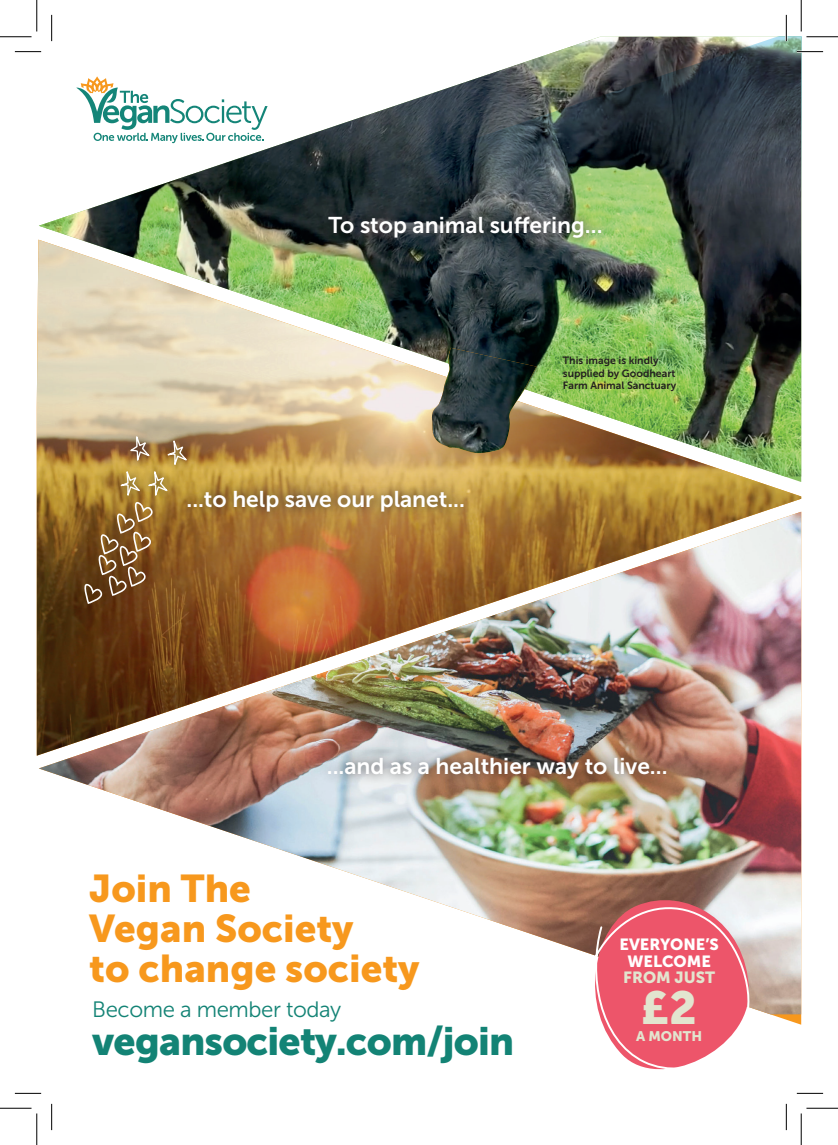
<style>
.page{position:relative;width:838px;height:1145px;background:#fff}
.page>*{position:absolute;margin:0;border:0;box-sizing:border-box;transform-origin:0 0}
.t1{font:46.02px "Museo Sans 900";color:#e2e5cf}
.t2{font:39.38px "Museo Sans 900";letter-spacing:-.02em;color:#138375}
.t3{font:38.5px/40.2px "Museo Sans 900";color:#f7981d}
.t4{font:22.75px "Museo Sans 700";color:#fff}
.t5{font:22.22px "Museo Sans 300";letter-spacing:-.02em;color:#138375}
.t6{font:16.1px/16.6px "Museo Sans 900";color:#fff;text-align:center}
.t7{font:16.1px "Museo Sans 900";color:#e2e5cf}
.t8{font:13.83px "Museo Sans 900";color:#e2e5cf}
.t9{font:10.5px/12.2px "Museo Sans 700";color:#231f20}
</style>
<div class="page">
<img style="left:39px;top:756px;width:762px;height:258px">
<div style="left:318px;top:747px;width:358px;height:43px;background:#231f20;opacity:.75"></div>
<img style="left:37px;top:240px;width:764px;height:516px">
<svg style="left:577px;top:886px;width:195px;height:184px"></svg>
<svg style="left:82px;top:544px;width:109px;height:61px;background:#80562c"></svg>
<img style="left:39px;top:37px;width:762px;height:507px">
<div style="left:318px;top:206px;width:293px;height:43px;background:#231f20;opacity:.75"></div>
<hr style="left:15px;top:51px;width:26px;height:2px;background:#fff">
<hr style="left:796px;top:51px;width:27px;height:2px;background:#fff">
<hr style="left:51px;top:15px;width:2px;height:26px;background:#fff">
<hr style="left:785px;top:15px;width:2px;height:26px;background:#fff">
<svg style="left:15px;top:51px;width:26px;height:1px"></svg>
<svg style="left:796px;top:51px;width:27px;height:1px"></svg>
<svg style="left:15px;top:1093px;width:26px;height:1px"></svg>
<svg style="left:796px;top:1093px;width:27px;height:1px"></svg>
<svg style="left:51px;top:15px;width:1px;height:26px"></svg>
<svg style="left:51px;top:1104px;width:1px;height:26px"></svg>
<svg style="left:786px;top:15px;width:1px;height:26px"></svg>
<svg style="left:786px;top:1104px;width:1px;height:26px"></svg>
<hr style="left:0;top:36px;width:32px;height:1px;background:#000">
<hr style="left:806px;top:36px;width:31px;height:1px;background:#000">
<hr style="left:0;top:1108px;width:32px;height:1px;background:#000">
<hr style="left:806px;top:1108px;width:31px;height:1px;background:#000">
<hr style="left:36px;top:0;width:1px;height:31px;background:#000">
<hr style="left:36px;top:1113px;width:1px;height:32px;background:#000">
<hr style="left:800px;top:0;width:1px;height:31px;background:#000">
<hr style="left:800px;top:1113px;width:1px;height:32px;background:#000">
<p class="t4" style="left:328px;top:213px;width:276px">To stop animal suffering...</p>
<p class="t4" style="left:186px;top:486px;width:280px">...to help save our planet...</p>
<p class="t9" style="left:563px;top:355px;width:115px">This image is kindly supplied by Goodheart<br>Farm Animal Sanctuary</p>
<p class="t4" style="left:327px;top:753px;width:342px">...and as a healthier way to live...</p>
<h3 class="t3" style="left:89px;top:868px;width:331px">Join The<br>Vegan Society<br>to change society</h3>
<p class="t5" style="left:92px;top:998px;width:250px">Become a member today</p>
<h2 class="t2" style="left:92px;top:1019px;width:423px">vegansociety.com/join</h2>
<p class="t6" style="left:619px;top:936px;width:101px">EVERYONE’S<br>WELCOME</p>
<p class="t7" style="left:623px;top:969px;width:93px">FROM JUST</p>
<h1 class="t1" style="left:641px;top:982px;width:57px">£2</h1>
<p class="t8" style="left:636px;top:1028px;width:68px">A MONTH</p>
</div>
